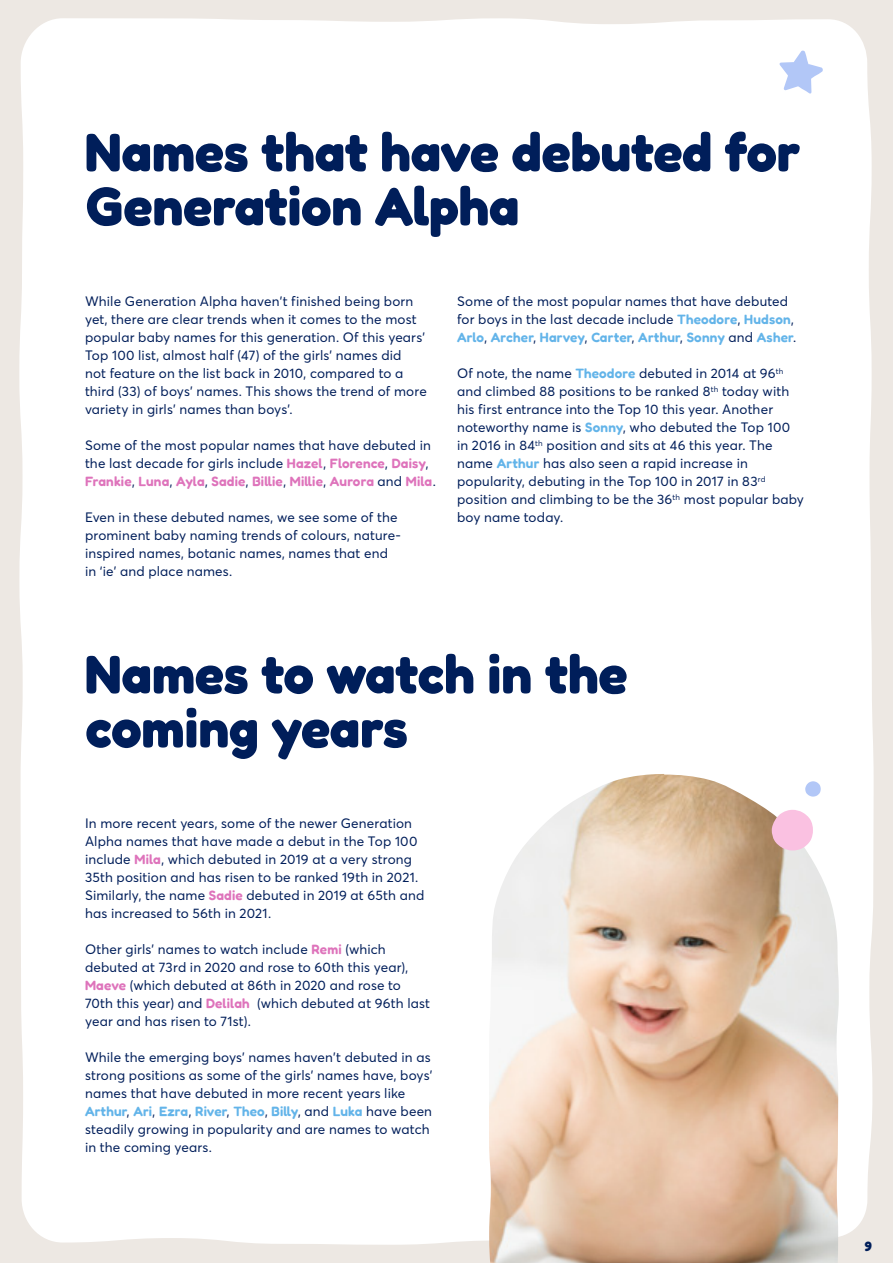
<style>
.page{position:relative;width:893px;height:1263px;background:#ede8e3}
.page>*{position:absolute;margin:0;border:0;box-sizing:border-box;transform-origin:0 0}
.Heading_2{font:700 54px/54px "Fredoka";letter-spacing:-.005em;color:#001e5a}
.Paragraph{font:13.5px/18px "Averta PE";letter-spacing:.015em;color:#001e5a}
.t1{font:700 13.5px "Fredoka";color:#001e5a}
.s1{font-family:"Fredoka";font-weight:600;color:#de73bb}
.s2{font-family:"Fredoka";font-weight:600;color:#63b4e9}
</style>
<div class="page">
<div style="left:19px;top:18px;width:855px;height:1227px;background:#fff"></div>
<img style="left:489px;top:774px;width:350px;height:489px">
<svg style="left:779px;top:50px;width:44px;height:44px"></svg>
<svg style="left:772px;top:810px;width:41px;height:40px"></svg>
<svg style="left:805px;top:781px;width:16px;height:15px"></svg>
<p class="Heading_2" style="left:85px;top:125px;width:717px">Names that have debuted for<br>Generation Alpha</p>
<p class="Paragraph" style="left:85px;top:292px;width:343px">While Generation Alpha haven’t finished being born yet, there are clear trends when it comes to the most popular baby names for this generation. Of this years’ Top 100 list, almost half (47) of the girls’ names did<br>not feature on the list back in 2010, compared to a third (33) of boys’ names. This shows the trend of more variety in girls’ names than boys’.</p>
<p class="Paragraph" style="left:85px;top:436px;width:352px">Some of the most popular names that have debuted in the last decade for girls include <span class="s1">Hazel</span>, <span class="s1">Florence</span>, <span class="s1">Daisy</span>,<br><span class="s1">Frankie</span>, <span class="s1">Luna</span>, <span class="s1">Ayla</span>, <span class="s1">Sadie</span>, <span class="s1">Billie</span>, <span class="s1">Millie</span>, <span class="s1">Aurora</span> and <span class="s1">Mila</span>.</p>
<p class="Paragraph" style="left:85px;top:508px;width:317px">Even in these debuted names, we see some of the prominent baby naming trends of colours, nature&shy;inspired names, botanic names, names that end in ‘ie’ and place names.</p>
<p class="Paragraph" style="left:457px;top:292px;width:341px">Some of the most popular names that have debuted for boys in the last decade include <span class="s2">Theodore</span>, <span class="s2">Hudson</span>,<br><span class="s2">Arlo</span>, <span class="s2">Archer</span>, <span class="s2">Harvey</span>, <span class="s2">Carter</span>, <span class="s2">Arthur</span>, <span class="s2">Sonny</span> and <span class="s2">Asher</span>.</p>
<p class="Paragraph" style="left:457px;top:364px;width:348px">Of note, the name <span class="s2">Theodore</span> debuted in 2014 at 96<sup>th </sup>and climbed 88 positions to be ranked 8<sup>th</sup> today with his first entrance into the Top 10 this year. Another noteworthy name is <span class="s2">Sonny</span>, who debuted the Top 100 in 2016 in 84<sup>th</sup> position and sits at 46 this year. The name <span class="s2">Arthur</span> has also seen a rapid increase in popularity, debuting in the Top 100 in 2017 in 83<sup>rd </sup>position and climbing to be the 36<sup>th</sup> most popular baby boy name today.</p>
<p class="Heading_2" style="left:85px;top:647px;width:544px">Names to watch in the coming years</p>
<p class="Paragraph" style="left:85px;top:814px;width:341px">In more recent years, some of the newer Generation Alpha names that have made a debut in the Top 100 include <span class="s1">Mila</span>, which debuted in 2019 at a very strong 35th position and has risen to be ranked 19th in 2021.<br>Similarly, the name <span class="s1">Sadie</span> debuted in 2019 at 65th and has increased to 56th in 2021.</p>
<p class="Paragraph" style="left:85px;top:940px;width:347px">Other girls’ names to watch include <span class="s1">Remi</span> (which debuted at 73rd in 2020 and rose to 60th this year), <span class="s1">Maeve</span> (which debuted at 86th in 2020 and rose to 70th this year) and <span class="s1">Delilah</span> (which debuted at 96th last year and has risen to 71st).</p>
<p class="Paragraph" style="left:85px;top:1048px;width:349px">While the emerging boys’ names haven’t debuted in as strong positions as some of the girls’ names have, boys’ names that have debuted in more recent years like <span class="s2">Arthur</span>, <span class="s2">Ari</span>, <span class="s2">Ezra</span>, <span class="s2">River</span>, <span class="s2">Theo</span>, <span class="s2">Billy</span>, and <span class="s2">Luka</span> have been steadily growing in popularity and are names to watch in the coming years.</p>
<p class="t1" style="left:865px;top:1238px;width:9px">9</p>
</div>
